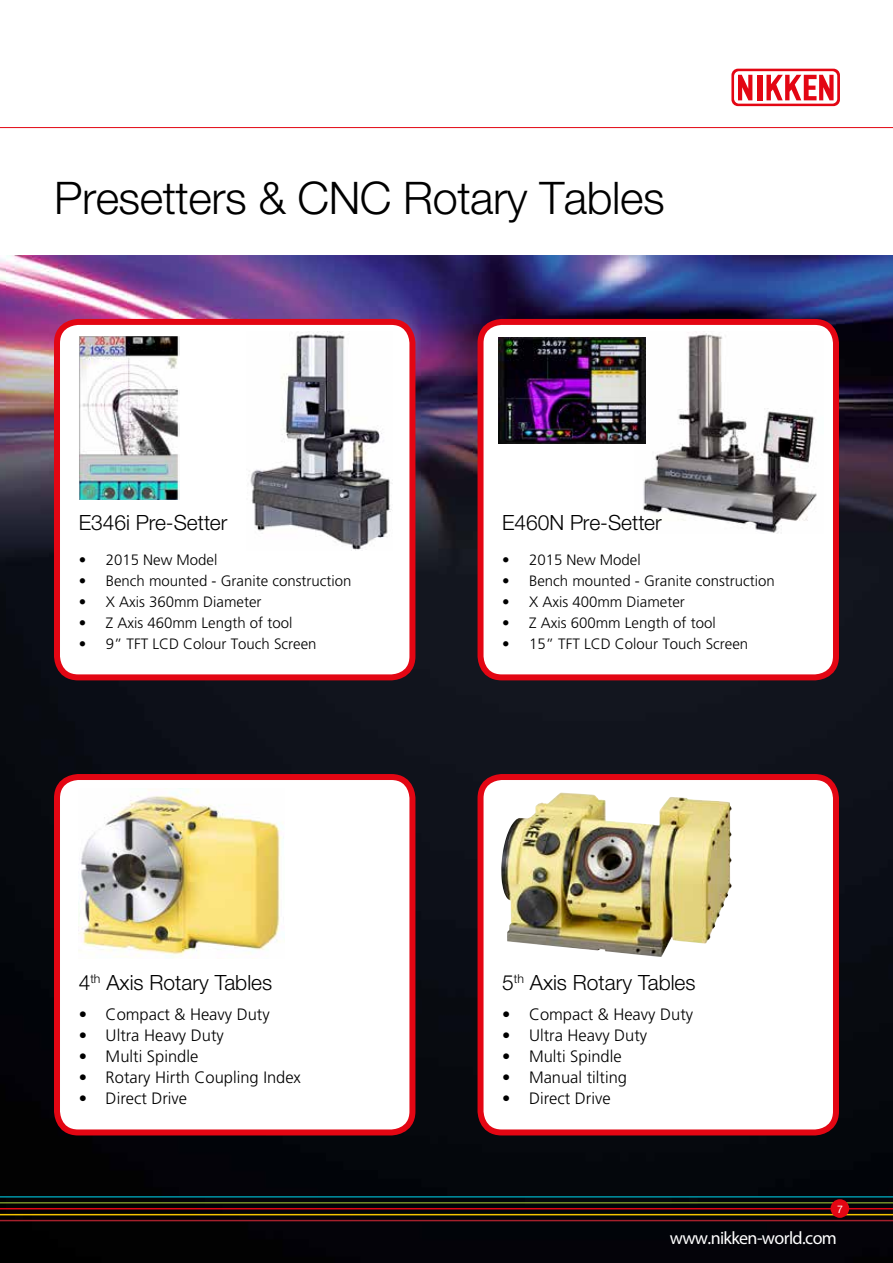
<style>
.page{position:relative;width:893px;height:1263px;background:#fff}
.page>*{position:absolute;margin:0;border:0;box-sizing:border-box;transform-origin:0 0}
.t1{font:300 45px "Helvetica Neue LTW1 G";letter-spacing:-.01em;color:#000}
.t2{font:300 21px "Helvetica Neue LTW1 G";color:#000}
.t3{font:18px "Myriad Pro";letter-spacing:-.035em;color:#fff}
.t4{font:300 16.5px "Frutiger";color:#000}
.t5{font:300 15px "Frutiger";color:#000}
.t6{font:10.5px "Helvetica Neue LTW1 G";color:#fff}
</style>
<div class="page">
<img style="left:0;top:255px;width:893px;height:1008px">
<hr style="left:0;top:1220px;width:893px;height:1px;background:#a4202b">
<hr style="left:0;top:1214px;width:893px;height:1px;background:#f6c400">
<hr style="left:0;top:1208px;width:893px;height:1px;background:#e30613">
<hr style="left:0;top:1202px;width:893px;height:1px;background:#748e29">
<hr style="left:0;top:1196px;width:893px;height:1px;background:#0094a6">
<div style="left:830px;top:1199px;width:19px;height:19px;background:#e30613;border-radius:50%"></div>
<svg style="left:731px;top:69px;width:109px;height:37px"></svg>
<div style="left:757px;top:75px;width:5px;height:25px;background:#e30613"></div>
<hr style="left:0;top:127px;width:893px;height:1px;background:#e30613">
<div style="left:57px;top:322px;width:355px;height:355px;background:#fff;border-radius:21px"></div>
<div style="left:54px;top:319px;width:361px;height:361px;border:6px solid #e30613;border-radius:21px"></div>
<div style="left:57px;top:777px;width:355px;height:355px;background:#fff;border-radius:21px"></div>
<div style="left:54px;top:774px;width:361px;height:361px;border:6px solid #e30613;border-radius:21px"></div>
<div style="left:480px;top:322px;width:356px;height:355px;background:#fff;border-radius:21px"></div>
<div style="left:477px;top:319px;width:362px;height:361px;border:6px solid #e30613;border-radius:21px"></div>
<div style="left:480px;top:777px;width:356px;height:355px;background:#fff;border-radius:21px"></div>
<div style="left:477px;top:774px;width:362px;height:361px;border:6px solid #e30613;border-radius:21px"></div>
<img style="left:248px;top:332px;width:145px;height:218px">
<img style="left:643px;top:332px;width:174px;height:202px">
<img style="left:79px;top:789px;width:203px;height:169px">
<img style="left:501px;top:793px;width:231px;height:164px">
<img style="left:499px;top:337px;width:146px;height:107px">
<img style="left:79px;top:336px;width:100px;height:164px">
<h1 class="t1" style="left:54px;top:171px;width:612px">Presetters &amp; CNC Rotary Tables</h1>
<h2 class="t2" style="left:79px;top:510px;width:150px">E346i Pre-Setter</h2>
<p class="t5" style="left:79px;top:551px;width:140px">• 2015 New Model</p>
<p class="t5" style="left:79px;top:572px;width:274px">• Bench mounted - Granite construction</p>
<p class="t5" style="left:79px;top:593px;width:184px">• X Axis 360mm Diameter</p>
<p class="t5" style="left:79px;top:614px;width:215px">• Z Axis 460mm Length of tool</p>
<p class="t5" style="left:79px;top:635px;width:239px">• 9” TFT LCD Colour Touch Screen</p>
<h2 class="t2" style="left:79px;top:969px;width:195px">4<sup>th</sup> Axis Rotary Tables</h2>
<p class="t4" style="left:79px;top:1005px;width:193px">• Compact &amp; Heavy Duty</p>
<p class="t4" style="left:79px;top:1026px;width:147px">• Ultra Heavy Duty</p>
<p class="t4" style="left:79px;top:1047px;width:121px">• Multi Spindle</p>
<p class="t4" style="left:79px;top:1068px;width:224px">• Rotary Hirth Coupling Index</p>
<p class="t4" style="left:79px;top:1089px;width:110px">• Direct Drive</p>
<h2 class="t2" style="left:502px;top:510px;width:161px">E460N Pre-Setter</h2>
<p class="t5" style="left:502px;top:551px;width:140px">• 2015 New Model</p>
<p class="t5" style="left:502px;top:572px;width:274px">• Bench mounted - Granite construction</p>
<p class="t5" style="left:502px;top:593px;width:184px">• X Axis 400mm Diameter</p>
<p class="t5" style="left:502px;top:614px;width:215px">• Z Axis 600mm Length of tool</p>
<p class="t5" style="left:502px;top:635px;width:248px">• 15” TFT LCD Colour Touch Screen</p>
<h2 class="t2" style="left:502px;top:969px;width:195px">5<sup>th</sup> Axis Rotary Tables</h2>
<p class="t4" style="left:502px;top:1005px;width:193px">• Compact &amp; Heavy Duty</p>
<p class="t4" style="left:502px;top:1026px;width:147px">• Ultra Heavy Duty</p>
<p class="t4" style="left:502px;top:1047px;width:121px">• Multi Spindle</p>
<p class="t4" style="left:502px;top:1068px;width:127px">• Manual tilting</p>
<p class="t4" style="left:502px;top:1089px;width:110px">• Direct Drive</p>
<p class="t6" style="left:837px;top:1202px;width:7px">7</p>
<p class="t3" style="left:670px;top:1227px;width:169px">www.nikken-world.com</p>
</div>
